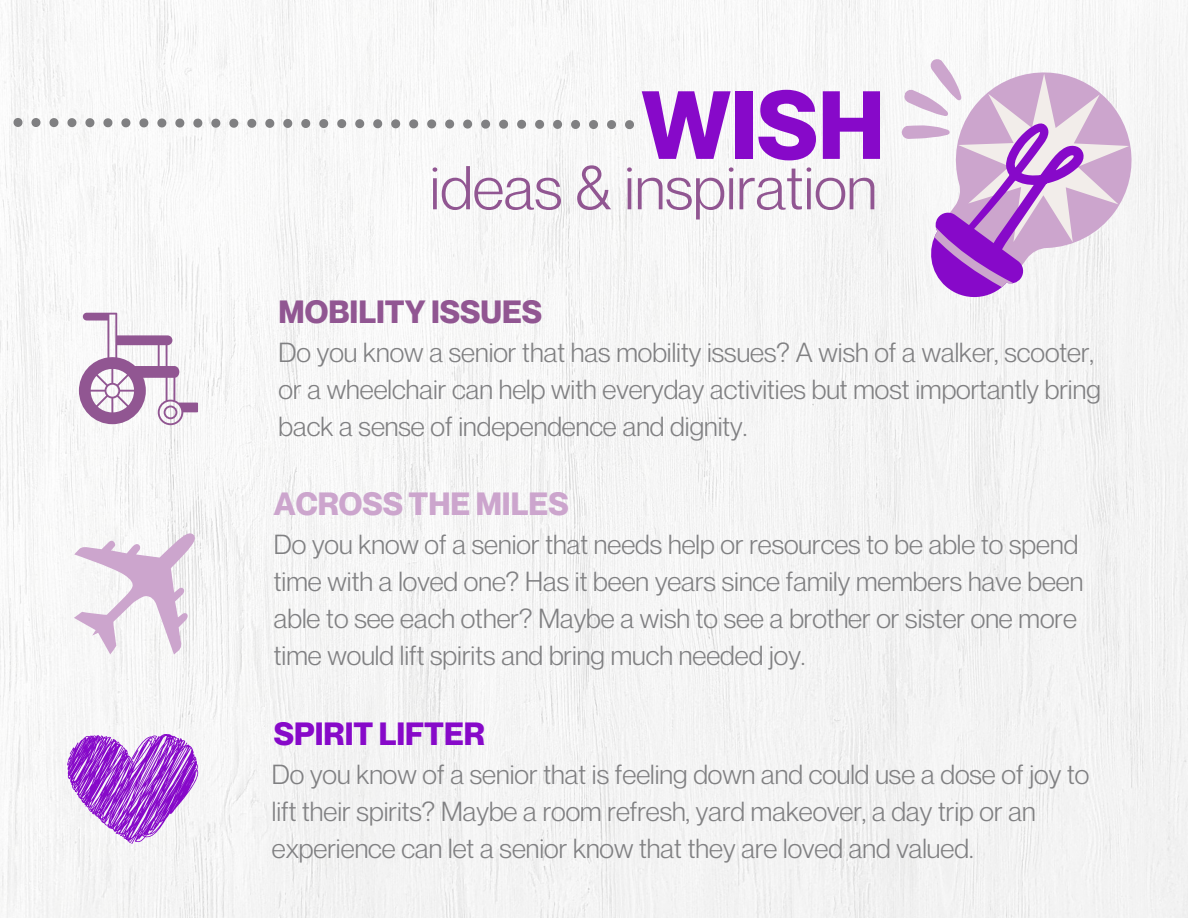
<style>
.page{position:relative;width:1188px;height:918px;background:#f5f5f5}
.page>*{position:absolute;margin:0;border:0;box-sizing:border-box;transform-origin:0 0}
.t1{font:700 94.5px "Neue Montreal";color:#8709c9}
.t2{font:60.45px "Neue Montreal";color:#915692}
.t3{font:700 31.5px "Neue Montreal";color:#915692}
.t4{font:700 31.5px "Neue Montreal";color:#cca5cd}
.t5{font:700 31.5px "Neue Montreal";color:#8709c9}
.t6{font:27px/37.2px "Neue Montreal";color:#808082}
</style>
<div class="page">
<svg style="left:901px;top:59px;width:231px;height:256px"></svg>
<svg style="left:79px;top:313px;width:119px;height:112px"></svg>
<svg style="left:74px;top:530px;width:125px;height:125px"></svg>
<svg style="left:67px;top:734px;width:132px;height:110px"></svg>
<svg style="left:13px;top:118px;width:621px;height:11px"></svg>
<h1 class="t1" style="left:642px;top:67px;width:244px">WISH</h1>
<h2 class="t2" style="left:430px;top:151px;width:449px">ideas &amp; inspiration</h2>
<p class="t3" style="left:279px;top:292px;width:265px">MOBILITY ISSUES</p>
<p class="t6" style="left:279px;top:333px;width:824px">Do you know a senior that has mobility issues? A wish of a walker, scooter, or a wheelchair can help with everyday activities but most importantly bring back a sense of independence and dignity.</p>
<p class="t4" style="left:274px;top:484px;width:296px">ACROSS THE MILES</p>
<p class="t6" style="left:274px;top:525px;width:811px">Do you know of a senior that needs help or resources to be able to spend time with a loved one? Has it been years since family members have been able to see each other? Maybe a wish to see a brother or sister one more time would lift spirits and bring much needed joy.</p>
<p class="t5" style="left:274px;top:714px;width:213px">SPIRIT LIFTER</p>
<p class="t6" style="left:272px;top:755px;width:819px">Do you know of a senior that is feeling down and could use a dose of joy to lift their spirits? Maybe a room refresh, yard makeover, a day trip or an experience can let a senior know that they are loved and valued.</p>
</div>
